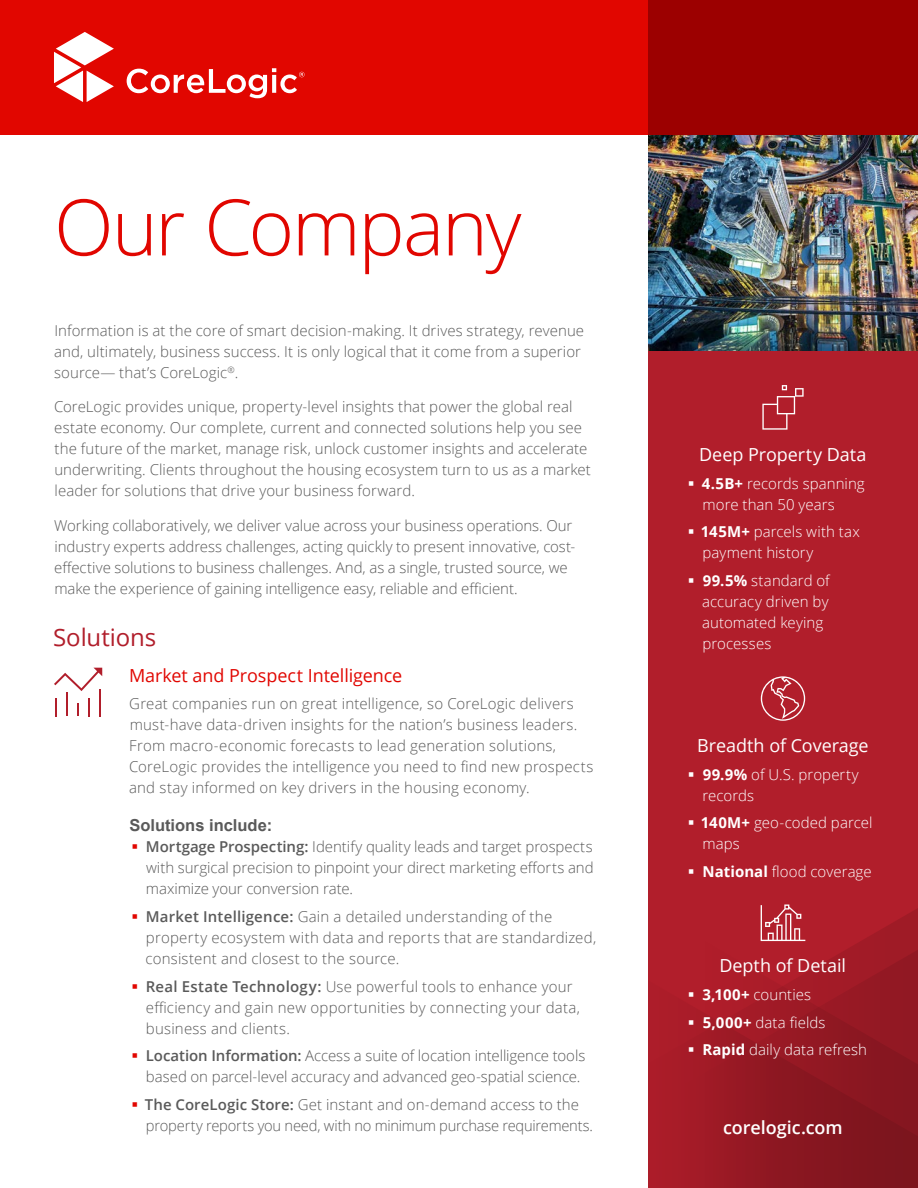
<style>
.page{position:relative;width:918px;height:1188px;background:#fff}
.page>*{position:absolute;margin:0;border:0;box-sizing:border-box;transform-origin:0 0}
.t1{font:300 78px "Open Sans";letter-spacing:-.03em;color:#e10600}
.t2{font:24px "Open Sans";letter-spacing:-.005em;color:#b11e2b}
.t3{font:18px "Open Sans";letter-spacing:-.005em;color:#fff}
.t4{font:18px "Open Sans";letter-spacing:-.005em;color:#e10600}
.t5{font:600 18px "Open Sans";letter-spacing:-.005em;color:#fff}
.t6{font:700 16.5px "Arial";color:#5a5a5a}
.t7{font:300 15px/21px "Open Sans";letter-spacing:.005em;color:#5a5a5a}
.t8{font:300 15px/21px "Open Sans";letter-spacing:.005em;color:#fff}
.s1{font-weight:600}
.s2{font-weight:700}
</style>
<div class="page">
<div style="left:648px;top:344px;width:270px;height:844px;background:#b11e2b"></div>
<svg style="left:684px;top:904px;width:234px;height:284px"></svg>
<img style="left:648px;top:135px;width:270px;height:216px">
<div style="left:0;top:0;width:918px;height:135px;background:#e10600"></div>
<div style="left:648px;top:0;width:270px;height:135px;background:#9c0000"></div>
<svg style="left:54px;top:32px;width:60px;height:70px"></svg>
<svg style="left:127px;top:68px;width:178px;height:30px"></svg>
<svg style="left:762px;top:385px;width:42px;height:45px"></svg>
<svg style="left:761px;top:676px;width:44px;height:45px"></svg>
<svg style="left:761px;top:905px;width:44px;height:36px"></svg>
<svg style="left:55px;top:698px;width:2px;height:18px"></svg>
<hr style="left:66px;top:692px;width:2px;height:24px;background:#b11e2b">
<svg style="left:77px;top:703px;width:2px;height:13px"></svg>
<svg style="left:88px;top:698px;width:2px;height:18px"></svg>
<hr style="left:99px;top:689px;width:2px;height:27px;background:#b11e2b">
<svg style="left:54px;top:668px;width:48px;height:23px"></svg>
<svg style="left:689px;top:992px;width:5px;height:5px"></svg>
<svg style="left:689px;top:1020px;width:5px;height:4px"></svg>
<svg style="left:689px;top:1048px;width:5px;height:4px"></svg>
<h1 class="t1" style="left:54px;top:174px;width:469px">Our Company</h1>
<p class="t7" style="left:54px;top:320px;width:532px">Information is at the core of smart decision-making. It drives strategy, revenue and, ultimately, business success. It is only logical that it come from a superior source— that’s CoreLogic<sup>®</sup>.</p>
<p class="t7" style="left:54px;top:396px;width:538px">CoreLogic provides unique, property-level insights that power the global real estate economy. Our complete, current and connected solutions help you see the future of the market, manage risk, unlock customer insights and accelerate underwriting. Clients throughout the housing ecosystem turn to us as a market leader for solutions that drive your business forward.</p>
<p class="t7" style="left:54px;top:515px;width:523px">Working collaboratively, we deliver value across your business operations. Our industry experts address challenges, acting quickly to present innovative, cost&shy;effective solutions to business challenges. And, as a single, trusted source, we make the experience of gaining intelligence easy, reliable and efficient.</p>
<h2 class="t2" style="left:53px;top:620px;width:105px">Solutions</h2>
<p class="t4" style="left:129px;top:663px;width:275px">Market and Prospect Intelligence</p>
<p class="t7" style="left:129px;top:693px;width:466px">Great companies run on great intelligence, so CoreLogic delivers must-have data-driven insights for the nation’s business leaders.<br>From macro-economic forecasts to lead generation solutions, CoreLogic provides the intelligence you need to find new prospects and stay informed on key drivers in the housing economy.</p>
<p class="t6" style="left:129px;top:814px;width:145px">Solutions include:</p>
<p class="t7" style="left:146px;top:836px;width:449px;text-align:justify"><span class="s1">Mortgage Prospecting:</span> Identify quality leads and target prospects with surgical precision to pinpoint your direct marketing efforts and maximize your conversion rate.</p>
<p class="t7" style="left:146px;top:906px;width:452px"><span class="s1">Market Intelligence:</span> Gain a detailed understanding of the property ecosystem with data and reports that are standardized, consistent and closest to the source.</p>
<p class="t7" style="left:146px;top:975px;width:436px"><span class="s1">Real Estate Technology:</span> Use powerful tools to enhance your efficiency and gain new opportunities by connecting your data, business and clients.</p>
<p class="t7" style="left:146px;top:1045px;width:441px"><span class="s1">Location Information:</span> Access a suite of location intelligence tools based on parcel-level accuracy and advanced geo-spatial science.</p>
<p class="t7" style="left:145px;top:1094px;width:450px"><span class="s1">The CoreLogic Store:</span> Get instant and on-demand access to the property reports you need, with no minimum purchase requirements.</p>
<p class="t3" style="left:699px;top:442px;width:169px">Deep Property Data</p>
<p class="t8" style="left:702px;top:472px;width:164px"><span class="s2">4.5B+</span> records spanning more than 50 years</p>
<p class="t8" style="left:701px;top:521px;width:160px"><span class="s2">145M+</span> parcels with tax payment history</p>
<p class="t8" style="left:702px;top:570px;width:129px"><span class="s2">99.5%</span> standard of accuracy driven by automated keying processes</p>
<p class="t3" style="left:697px;top:733px;width:173px">Breadth of Coverage</p>
<p class="t8" style="left:702px;top:763px;width:158px"><span class="s2">99.9%</span> of U.S. property records</p>
<p class="t8" style="left:701px;top:812px;width:173px"><span class="s2">140M+</span> geo-coded parcel maps</p>
<p class="t8" style="left:702px;top:861px;width:171px"><span class="s2">National</span> flood coverage</p>
<p class="t3" style="left:720px;top:953px;width:128px">Depth of Detail</p>
<p class="t8" style="left:702px;top:980px;width:166px;line-height:27.8px"><span class="s2">3,100+</span> counties<br><span class="s2">5,000+</span> data fields<br><span class="s2">Rapid</span> daily data refresh</p>
<p class="t5" style="left:723px;top:1115px;width:121px">corelogic.com</p>
</div>
